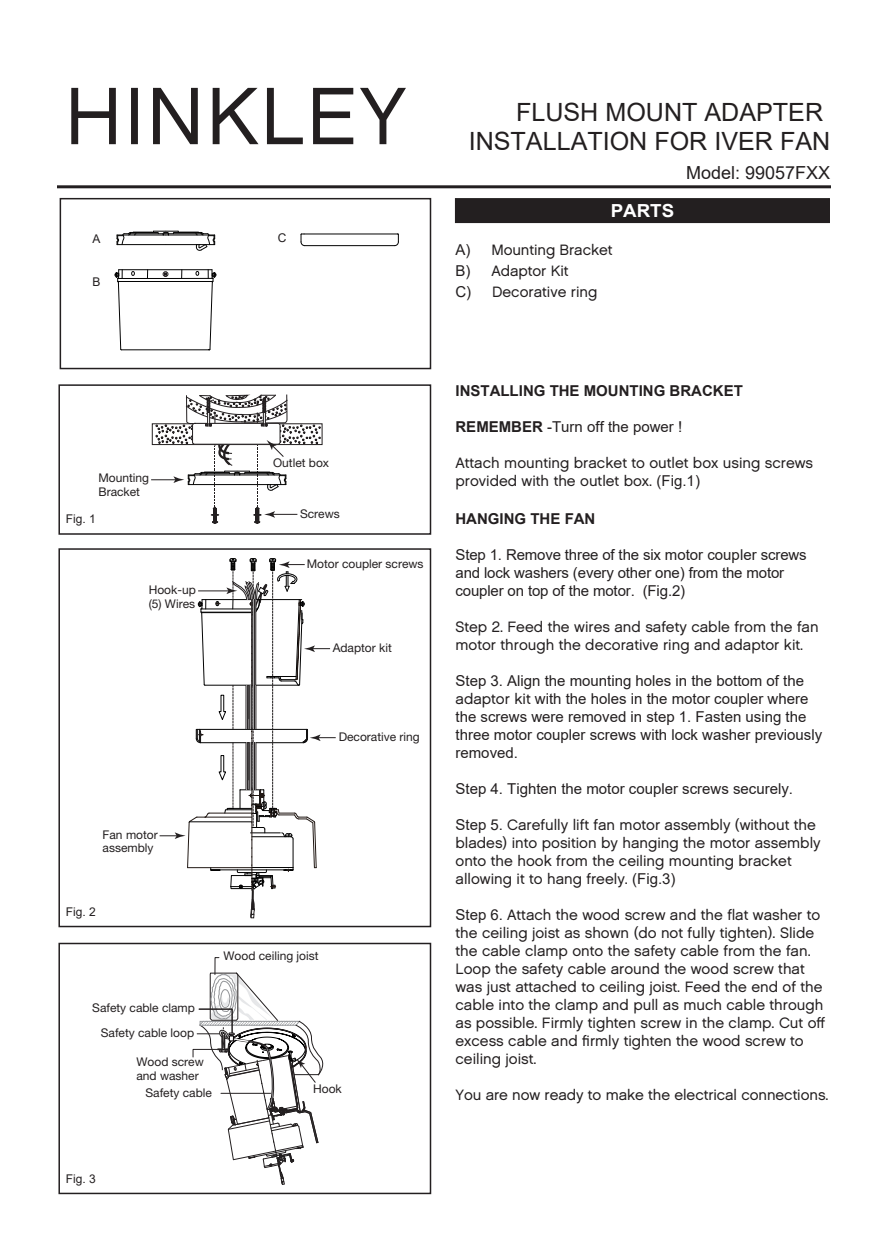
<style>
.page{position:relative;width:888px;height:1260px;background:#fff}
.page>*{position:absolute;margin:0;border:0;box-sizing:border-box;transform-origin:0 0}
.t1{font:25.05px/29.2px "Arial";color:#231f20;text-align:right}
.t2{font:18px "Arial";color:#231f20}
.t3{font:700 18px "Arial";color:#fff;scale:1.04 1}
.t4{font:15px/18px "Chalet London Nineteen Sixty";color:#231f20}
.t5{font:15px/18px "Arial";color:#231f20}
.t6{font:700 15px "Arial";color:#231f20}
.t7{font:12px/13.5px "Helvetica Neue LT Std";color:#231f20}
.t8{font:12px "Arial";color:#231f20}
.s1{font-family:"Arial"}
.s2{font-weight:700}
.s3{font-family:"Chalet London Nineteen Sixty"}
</style>
<div class="page">
<hr style="left:57px;top:185px;width:774px;height:3px;background:#231f20">
<div style="left:58px;top:548px;width:373px;height:379px;border:2px solid #231f20"></div>
<div style="left:58px;top:384px;width:373px;height:151px;border:2px solid #231f20"></div>
<svg style="left:71px;top:88px;width:335px;height:56px"></svg>
<div style="left:58px;top:943px;width:373px;height:251px;border:2px solid #231f20"></div>
<svg style="left:192px;top:957px;width:132px;height:228px"></svg>
<div style="left:455px;top:198px;width:375px;height:25px;background:#231f20;border:1px solid #231f20"></div>
<div style="left:60px;top:198px;width:371px;height:171px;border:2px solid #231f20"></div>
<hr style="left:119px;top:269px;width:93px;height:1px;background:#030303">
<svg style="left:394px;top:233px;width:5px;height:13px"></svg>
<svg style="left:300px;top:233px;width:6px;height:13px"></svg>
<hr style="left:304px;top:234px;width:93px;height:1px;background:#030303">
<hr style="left:305px;top:245px;width:90px;height:1px;background:#030303">
<hr style="left:221px;top:1093px;width:50px;height:1px;background:#252122">
<svg style="left:117px;top:230px;width:98px;height:21px"></svg>
<svg style="left:151px;top:394px;width:170px;height:130px"></svg>
<svg style="left:114px;top:270px;width:103px;height:81px"></svg>
<svg style="left:160px;top:558px;width:176px;height:361px"></svg>
<p class="t8" style="left:93px;top:231px;width:10px">A</p>
<p class="t8" style="left:93px;top:274px;width:10px">B</p>
<p class="t8" style="left:278px;top:229px;width:10px">C</p>
<h1 class="t1" style="left:469px;top:97px;width:363px">FLUSH MOUNT ADAPTER<br>INSTALLATION FOR IVER FAN</h1>
<p class="t2" style="left:686px;top:161px;width:146px">Model: 99057FXX</p>
<p class="t3" style="left:611px;top:198px;width:63px">PARTS</p>
<p class="t4" style="left:455px;top:239px;width:159px;line-height:21px"><span class="s1">A)</span> Mounting Bracket<br><span class="s1">B)</span> Adaptor Kit<br><span class="s1">C)</span> Decorative ring</p>
<p class="t7" style="left:99px;top:471px;width:52px">Mounting<br>Bracket</p>
<p class="t8" style="left:66px;top:511px;width:32px">Fig. 1</p>
<p class="t7" style="left:149px;top:583px;width:49px">Hook-up (5) Wires</p>
<p class="t7" style="left:273px;top:456px;width:58px">Outlet box</p>
<p class="t7" style="left:300px;top:507px;width:41px">Screws</p>
<p class="t7" style="left:307px;top:557px;width:118px">Motor coupler screws</p>
<p class="t7" style="left:333px;top:641px;width:61px">Adaptor kit</p>
<p class="t7" style="left:339px;top:730px;width:83px">Decorative ring</p>
<p class="t7" style="left:103px;top:828px;width:57px">Fan motor assembly</p>
<p class="t8" style="left:66px;top:903px;width:32px">Fig. 2</p>
<p class="t7" style="left:223px;top:949px;width:97px">Wood ceiling joist</p>
<p class="t7" style="left:92px;top:1000px;width:104px">Safety cable clamp</p>
<p class="t7" style="left:101px;top:1026px;width:95px">Safety cable loop</p>
<p class="t7" style="left:136px;top:1055px;width:69px">Wood screw and washer</p>
<p class="t7" style="left:146px;top:1085px;width:68px">Safety cable</p>
<p class="t7" style="left:313px;top:1082px;width:30px">Hook</p>
<p class="t8" style="left:66px;top:1171px;width:32px">Fig. 3</p>
<p class="t6" style="left:456px;top:381px;width:289px">INSTALLING THE MOUNTING BRACKET</p>
<p class="t5" style="left:456px;top:418px;width:228px"><span class="s2">REMEMBER</span> -Turn off the power !</p>
<p class="t4" style="left:456px;top:454px;width:359px">Attach mounting bracket to outlet box using screws provided with the outlet box. <span class="s1">(Fig.1)</span></p>
<p class="t6" style="left:456px;top:508px;width:141px">HANGING THE FAN</p>
<p class="t5" style="left:456px;top:546px;width:353px">Step 1. Remove three of the six motor coupler screws and lock washers (every other one) from the motor coupler on top of the motor. (Fig.2)</p>
<p class="t4" style="left:456px;top:618px;width:365px">Step 2. Feed the wires and safety cable from the fan motor through the decorative ring and adaptor kit.</p>
<p class="t5" style="left:456px;top:672px;width:368px">Step 3. Align the mounting holes in the bottom of the <span class="s3">adaptor kit</span> with the holes in the motor coupler where the screws were removed in step 1. Fasten using the three motor coupler screws with lock washer previously removed.</p>
<p class="t5" style="left:456px;top:780px;width:339px">Step 4. Tighten the motor coupler screws securely.</p>
<p class="t4" style="left:456px;top:816px;width:367px"><span class="s1">Step 5.</span> Carefully lift fan motor assembly (without the blades) into position by hanging the motor assembly onto the hook from the ceiling mounting bracket allowing it to hang freely. <span class="s1">(Fig.3)</span></p>
<p class="t4" style="left:456px;top:906px;width:371px"><span class="s1">Step 6.</span> Attach the wood screw and the flat washer to the ceiling joist as shown (do not fully tighten). Slide the cable clamp onto the safety cable from the fan.<br>Loop the safety cable around the wood screw that was just attached to ceiling joist. Feed the end of the cable into the clamp and pull as much cable through as possible. Firmly tighten screw in the clamp. Cut off excess cable and firmly tighten the wood screw to ceiling joist.</p>
<p class="t4" style="left:456px;top:1086px;width:374px">You are now ready to make the electrical connections.</p>
</div>
